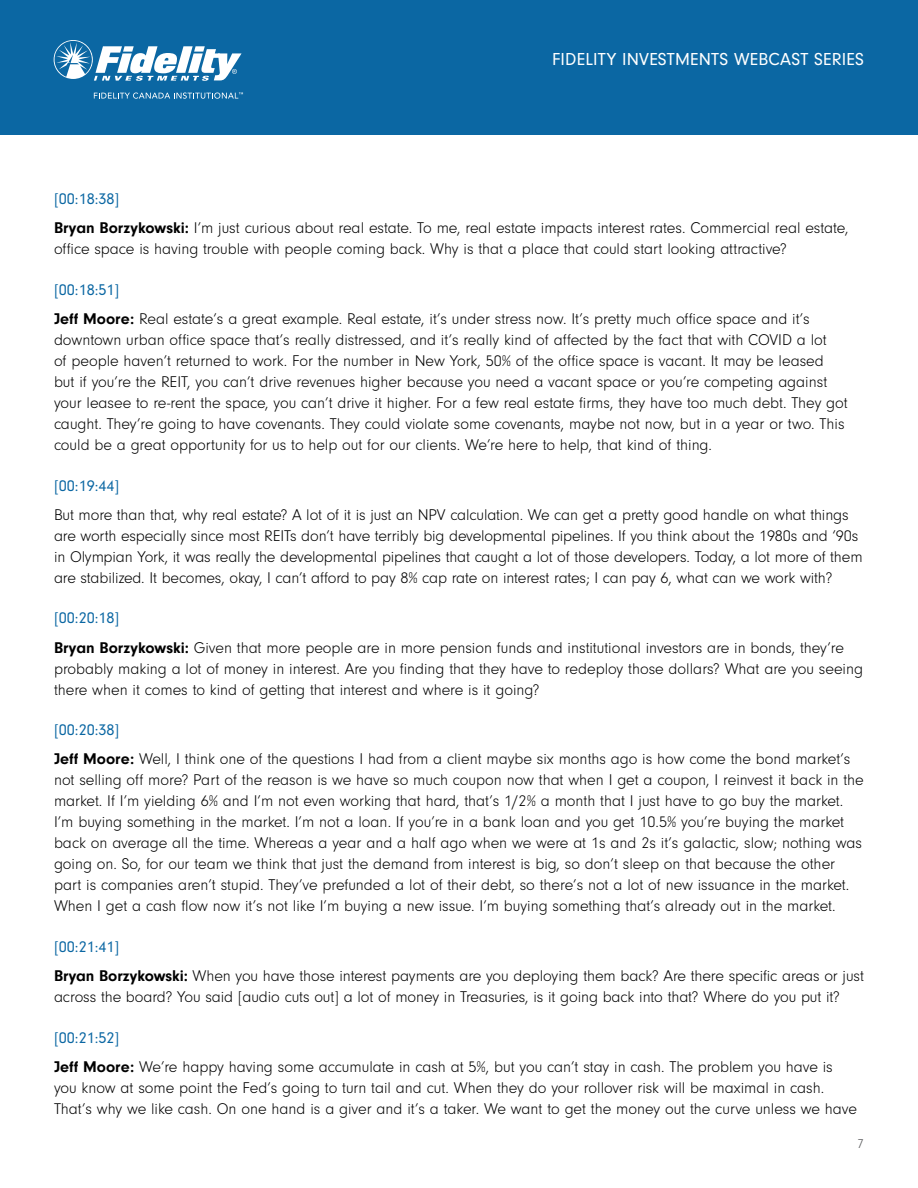
<style>
.page{position:relative;width:918px;height:1188px;background:#fff}
.page>*{position:absolute;margin:0;border:0;box-sizing:border-box;transform-origin:0 0}
.t1{font:18px "Neuzeit Gro";letter-spacing:.01em;color:#fff}
.t2{font:300 16.2px/21px "Neuzeit Gro";letter-spacing:-.005em;color:#000}
.t3{font:16.2px "Neuzeit Gro";color:#0b67a3}
.t4{font:300 13.5px "Neuzeit Gro";color:#58595b}
.s1{font-weight:400;color:#0b67a3}
.s2{font-weight:700}
</style>
<div class="page">
<div style="left:0;top:0;width:918px;height:135px;background:#0b67a3"></div>
<svg style="left:54px;top:40px;width:188px;height:41px"></svg>
<svg style="left:94px;top:92px;width:149px;height:7px"></svg>
<p class="t1" style="left:552px;top:49px;width:313px">FIDELITY INVESTMENTS WEBCAST SERIES</p>
<p class="t2" style="left:54px;top:185px;width:796px;line-height:29.2px"><span class="s1">[00:18:38]<br></span><span class="s2">Bryan Borzykowski:</span> I’m just curious about real estate. To me, real estate impacts interest rates. Commercial real estate,</p>
<p class="t2" style="left:54px;top:239px;width:734px">office space is having trouble with people coming back. Why is that a place that could start looking attractive?</p>
<p class="t2" style="left:54px;top:275px;width:757px;line-height:29.2px"><span class="s1">[00:18:51]<br></span><span class="s2">Jeff Moore:</span> Real estate’s a great example. Real estate, it’s under stress now. It’s pretty much office space and it’s</p>
<p class="t2" style="left:54px;top:330px;width:795px">downtown urban office space that’s really distressed, and it’s really kind of affected by the fact that with COVID a lot<br>of people haven’t returned to work. For the number in New York, 50% of the office space is vacant. It may be leased but if you’re the REIT, you can’t drive revenues higher because you need a vacant space or you’re competing against your leasee to re-rent the space, you can’t drive it higher. For a few real estate firms, they have too much debt. They got caught. They’re going to have covenants. They could violate some covenants, maybe not now, but in a year or two. This could be a great opportunity for us to help out for our clients. We’re here to help, that kind of thing.</p>
<p class="t3" style="left:54px;top:477px;width:67px">[00:19:44]</p>
<p class="t2" style="left:54px;top:504px;width:810px">But more than that, why real estate? A lot of it is just an NPV calculation. We can get a pretty good handle on what things are worth especially since most REITs don’t have terribly big developmental pipelines. If you think about the 1980s and ‘90s in Olympian York, it was really the developmental pipelines that caught a lot of those developers. Today, a lot more of them are stabilized. It becomes, okay, I can’t afford to pay 8% cap rate on interest rates; I can pay 6, what can we work with?</p>
<p class="t2" style="left:54px;top:604px;width:791px;line-height:29.2px"><span class="s1">[00:20:18]<br></span><span class="s2">Bryan Borzykowski:</span> Given that more people are in more pension funds and institutional investors are in bonds, they’re</p>
<p class="t2" style="left:54px;top:658px;width:811px">probably making a lot of money in interest. Are you finding that they have to redeploy those dollars? What are you seeing there when it comes to kind of getting that interest and where is it going?</p>
<p class="t2" style="left:54px;top:716px;width:798px;line-height:29.2px"><span class="s1">[00:20:38]<br></span><span class="s2">Jeff Moore:</span> Well, I think one of the questions I had from a client maybe six months ago is how come the bond market’s</p>
<p class="t2" style="left:54px;top:770px;width:811px">not selling off more? Part of the reason is we have so much coupon now that when I get a coupon, I reinvest it back in the market. If I’m yielding 6% and I’m not even working that hard, that’s 1/2% a month that I just have to go buy the market.<br>I’m buying something in the market. I’m not a loan. If you’re in a bank loan and you get 10.5% you’re buying the market back on average all the time. Whereas a year and a half ago when we were at 1s and 2s it’s galactic, slow; nothing was going on. So, for our team we think that just the demand from interest is big, so don’t sleep on that because the other part is companies aren’t stupid. They’ve prefunded a lot of their debt, so there’s not a lot of new issuance in the market.<br>When I get a cash flow now it’s not like I’m buying a new issue. I’m buying something that’s already out in the market.</p>
<p class="t2" style="left:54px;top:932px;width:812px;line-height:29.2px"><span class="s1">[00:21:41]<br></span><span class="s2">Bryan Borzykowski:</span> When you have those interest payments are you deploying them back? Are there specific areas or just</p>
<p class="t2" style="left:54px;top:987px;width:787px">across the board? You said [audio cuts out] a lot of money in Treasuries, is it going back into that? Where do you put it?</p>
<p class="t2" style="left:54px;top:1023px;width:780px;line-height:29.2px"><span class="s1">[00:21:52]<br></span><span class="s2">Jeff Moore:</span> We’re happy having some accumulate in cash at 5%, but you can’t stay in cash. The problem you have is</p>
<p class="t2" style="left:54px;top:1077px;width:805px">you know at some point the Fed’s going to turn tail and cut. When they do your rollover risk will be maximal in cash.<br>That’s why we like cash. On one hand is a giver and it’s a taker. We want to get the money out the curve unless we have</p>
<p class="t4" style="left:857px;top:1137px;width:8px">7</p>
</div>
